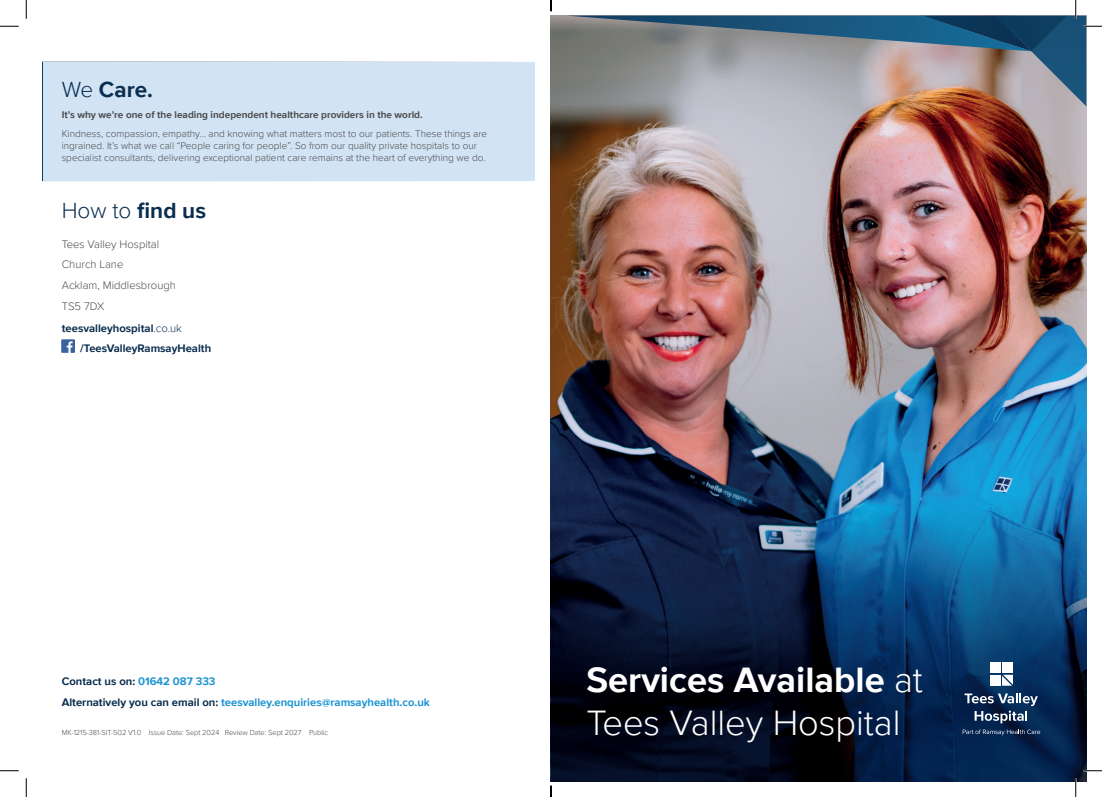
<style>
.page{position:relative;width:1102px;height:797px;background:#fff}
.page>*{position:absolute;margin:0;border:0;box-sizing:border-box;transform-origin:0 0}
.t1{font:300 36.25px/43.5px "Proxima Nova";color:#fff}
.t2{font:700 22.5px "Proxima Nova";color:#0a2e4f}
.t3{font:700 11.25px "Proxima Nova";color:#0a2e4f}
.t4{font:700 11.25px "Proxima Nova";color:#1c94d2}
.t5{font:300 11.25px "Proxima Nova";color:#4b4c4d}
.t6{font:300 10px/12px "Proxima Nova";color:#4b4c4d}
.t7{font:700 10px "Proxima Nova";color:#4b4c4d}
.t8{font:300 7.5px "Proxima Nova";letter-spacing:-.01em;color:#4b4c4d}
.s1{font-weight:300}
.s2{color:#1c94d2}
.s3{color:#0a2e4f}
.s4{font-weight:700}
</style>
<div class="page">
<div style="left:42px;top:62px;width:493px;height:119px;background:#d2e3f4"></div>
<img style="left:551px;top:16px;width:535px;height:448px">
<svg style="left:62px;top:339px;width:13px;height:13px"></svg>
<svg style="left:551px;top:464px;width:535px;height:317px;background:#0c3055"></svg>
<div style="left:989px;top:662px;width:11px;height:11px;background:#fff"></div>
<div style="left:1001px;top:662px;width:11px;height:11px;background:#fff"></div>
<div style="left:989px;top:674px;width:11px;height:11px;background:#fff"></div>
<svg style="left:1001px;top:674px;width:11px;height:11px"></svg>
<svg style="left:962px;top:729px;width:78px;height:6px"></svg>
<svg style="left:964px;top:693px;width:73px;height:30px;background:#405777"></svg>
<svg style="left:0;top:25px;width:19px;height:2px"></svg>
<svg style="left:0;top:770px;width:19px;height:1px"></svg>
<svg style="left:1083px;top:770px;width:18px;height:1px"></svg>
<svg style="left:25px;top:0;width:2px;height:19px"></svg>
<svg style="left:25px;top:778px;width:2px;height:19px"></svg>
<svg style="left:566px;top:0;width:535px;height:106px"></svg>
<svg style="left:1074px;top:778px;width:2px;height:19px"></svg>
<svg style="left:550px;top:785px;width:1px;height:12px"></svg>
<h2 class="t2" style="left:62px;top:73px;width:93px"><span class="s1">We</span> Care.</h2>
<p class="t7" style="left:62px;top:107px;width:362px">It’s why we’re one of the leading independent healthcare providers in the world.</p>
<p class="t6" style="left:62px;top:127px;width:427px">Kindness, compassion, empathy… and knowing what matters most to our patients. These things are ingrained. It’s what we call “People caring for people”. So from our quality private hospitals to our specialist consultants, delivering exceptional patient care remains at the heart of everything we do.</p>
<h2 class="t2" style="left:62px;top:193px;width:146px"><span class="s1">How to</span> find us</h2>
<p class="t5" style="left:62px;top:236px;width:99px">Tees Valley Hospital</p>
<p class="t5" style="left:62px;top:256px;width:63px">Church Lane</p>
<p class="t5" style="left:62px;top:277px;width:116px">Acklam, Middlesbrough</p>
<p class="t5" style="left:62px;top:297px;width:44px">TS5 7DX</p>
<p class="t3" style="left:62px;top:320px;width:122px">teesvalleyhospital<span class="s1">.co.uk</span></p>
<p class="t3" style="left:80px;top:340px;width:133px">/TeesValleyRamsayHealth</p>
<p class="t3" style="left:62px;top:673px;width:155px">Contact us on: <span class="s2">01642 087 333</span></p>
<p class="t4" style="left:62px;top:694px;width:369px"><span class="s3">Alternatively you can email on:</span> teesvalley.enquiries@ramsayhealth.co.uk</p>
<p class="t8" style="left:62px;top:727px;width:268px">MK-1215-381-SIT-502 V1.0 Issue Date: Sept 2024 Review Date: Sept 2027 Public</p>
<p class="t1" style="left:586px;top:656px;width:338px"><span class="s4">Services Available</span> at<br>Tees Valley Hospital</p>
</div>
